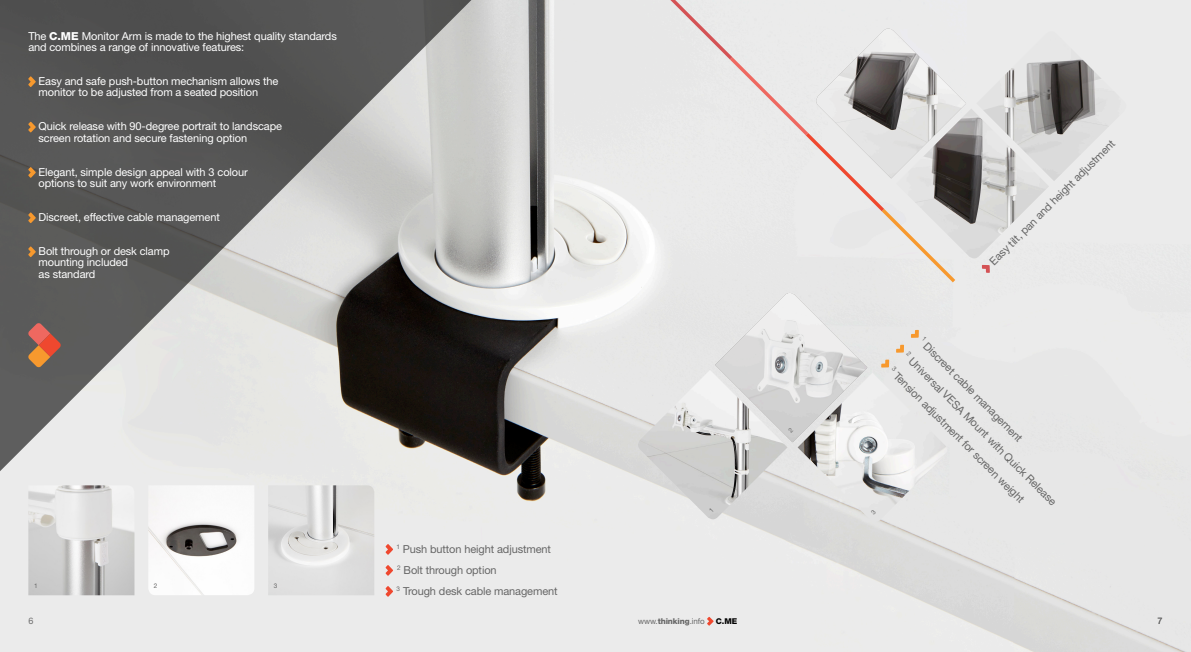
<style>
.page{position:relative;width:1191px;height:652px;background:#fff}
.page>*{position:absolute;margin:0;border:0;box-sizing:border-box;transform-origin:0 0}
.t1{font:11px/11.3px "Helvetica Neue";letter-spacing:-.01em;color:#fff}
.t2{font:11px "Helvetica Neue";letter-spacing:-.01em;color:#666}
.t3{font:9px "Helvetica Neue";color:#666}
.t4{font:8px "Helvetica Neue";letter-spacing:-.01em;color:#666}
.t5{font:800 8px "Helvetica Neue";color:#000}
.t6{font:6.4px "Helvetica Neue";color:#666}
.s1{font-weight:800}
</style>
<div class="page">
<img style="left:0;top:0;width:1191px;height:652px">
<svg style="left:0;top:0;width:595px;height:505px;background:#959593"></svg>
<img style="left:635px;top:370px;width:152px;height:152px">
<img style="left:797px;top:373px;width:153px;height:152px">
<svg style="left:707px;top:617px;width:6px;height:9px"></svg>
<img style="left:966px;top:109px;width:83px;height:150px">
<img style="left:976px;top:31px;width:153px;height:150px">
<div style="left:670px;top:0;width:296px;height:282px;background:#eaeaea"></div>
<img style="left:813px;top:29px;width:153px;height:149px">
<img style="left:28px;top:485px;width:106px;height:110px">
<img style="left:148px;top:485px;width:106px;height:110px">
<img style="left:268px;top:485px;width:106px;height:110px">
<svg style="left:28px;top:76px;width:8px;height:11px"></svg>
<svg style="left:28px;top:122px;width:8px;height:10px"></svg>
<svg style="left:28px;top:167px;width:8px;height:11px"></svg>
<svg style="left:28px;top:212px;width:8px;height:11px"></svg>
<svg style="left:28px;top:246px;width:8px;height:11px"></svg>
<svg style="left:28px;top:323px;width:33px;height:45px"></svg>
<svg style="left:911px;top:330px;width:8px;height:8px"></svg>
<svg style="left:896px;top:345px;width:8px;height:8px"></svg>
<svg style="left:881px;top:360px;width:8px;height:8px"></svg>
<svg style="left:385px;top:544px;width:8px;height:11px"></svg>
<svg style="left:385px;top:565px;width:8px;height:11px"></svg>
<svg style="left:385px;top:586px;width:8px;height:11px"></svg>
<svg style="left:982px;top:265px;width:7px;height:8px"></svg>
<svg style="left:709px;top:508px;width:4px;height:4px"></svg>
<svg style="left:715px;top:290px;width:152px;height:152px;background:#dfdfdf"></svg>
<svg style="left:870px;top:510px;width:6px;height:5px"></svg>
<p class="t1" style="left:28px;top:30px;width:310px">The <span class="s1">C.ME</span> Monitor Arm is made to the highest quality standards and combines a range of innovative features:</p>
<p class="t1" style="left:39px;top:75px;width:241px">Easy and safe push-button mechanism allows the monitor to be adjusted from a seated position</p>
<p class="t1" style="left:39px;top:121px;width:245px">Quick release with 90-degree portrait to landscape screen rotation and secure fastening option</p>
<p class="t1" style="left:39px;top:166px;width:211px">Elegant, simple design appeal with 3 colour options to suit any work environment</p>
<p class="t1" style="left:39px;top:211px;width:183px">Discreet, effective cable management</p>
<p class="t1" style="left:39px;top:245px;width:132px">Bolt through or desk clamp mounting included<br>as standard</p>
<p class="t6" style="left:34px;top:582px;width:5px">1</p>
<p class="t6" style="left:154px;top:582px;width:5px">2</p>
<p class="t6" style="left:274px;top:582px;width:5px">3</p>
<p class="t3" style="left:28px;top:615px;width:7px">6</p>
<p class="t2" style="left:396px;top:543px;width:156px"><sup>1</sup> Push button height adjustment</p>
<p class="t2" style="left:397px;top:564px;width:101px"><sup>2</sup> Bolt through option</p>
<p class="t2" style="left:396px;top:585px;width:163px"><sup>3</sup> Trough desk cable management</p>
<p class="t2" style="left:986px;top:259px;width:174px;rotate:-45deg">Easy tilt, pan and height adjustment</p>
<p class="t2" style="left:925px;top:335px;width:143px;rotate:45deg"><sup>1</sup> Discreet cable management</p>
<p class="t2" style="left:910px;top:350px;width:212px;rotate:45deg"><sup>2</sup> Universal VESA Mount with Quick Release</p>
<p class="t2" style="left:895px;top:364px;width:188px;rotate:45deg"><sup>3</sup> Tension adjustment for screen weight</p>
<p class="t4" style="left:638px;top:616px;width:68px">www.<span class="s1">thinking</span>.info</p>
<p class="t5" style="left:716px;top:616px;width:23px">C.ME</p>
<p class="t3" style="left:1157px;top:615px;width:7px">7</p>
</div>
